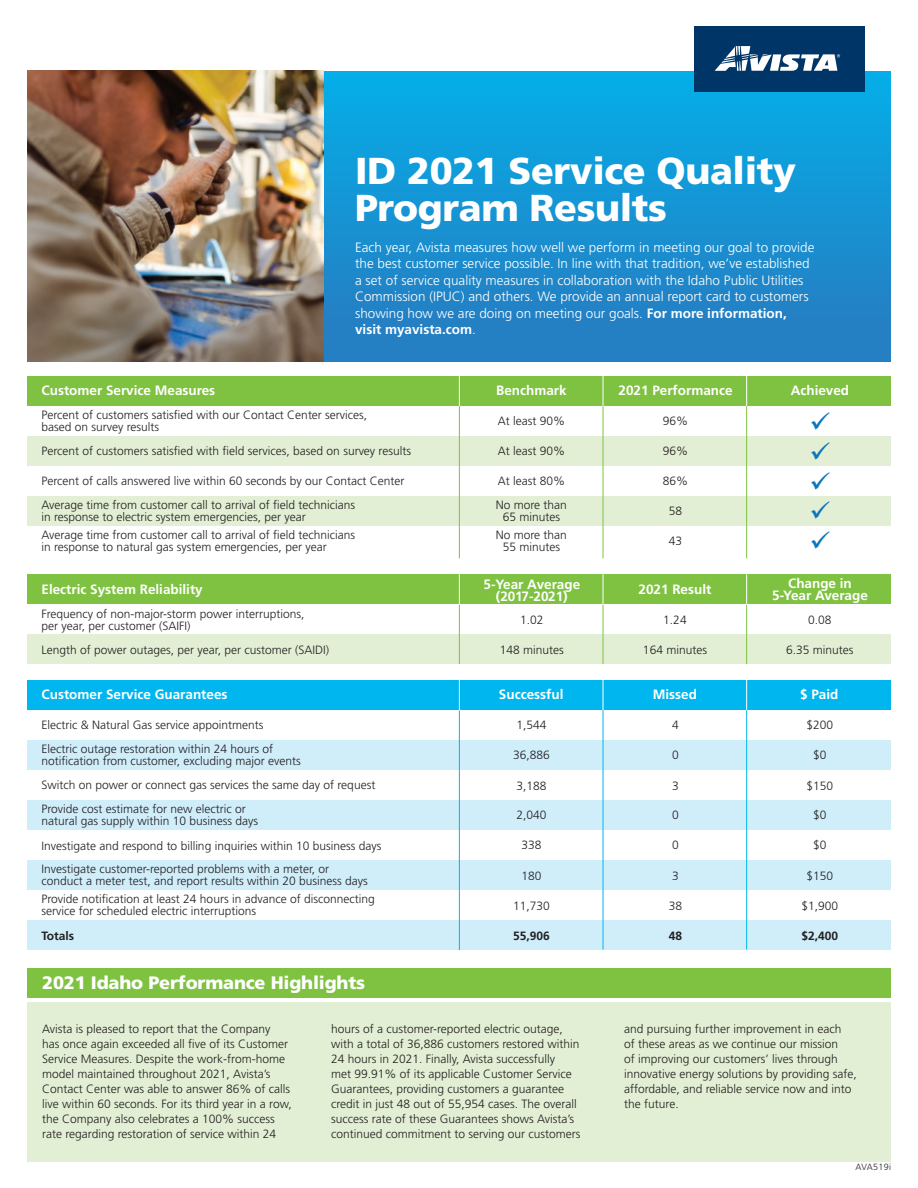
<style>
.page{position:relative;width:918px;height:1188px;background:#fff}
.page>*{position:absolute;margin:0;border:0;box-sizing:border-box;transform-origin:0 0}
.t1{font:900 37.5px/37.5px "Frutiger LT Std";letter-spacing:-.01em;color:#fff}
.Basic{font:900 18px "Frutiger LT Std";letter-spacing:-.01em;color:#fff}
.Basic-2{font:300 13.5px/16.5px "Frutiger LT Std";color:#fff}
.Basic-3{font:700 13.5px/12px "Frutiger LT Std";color:#fff;text-align:center}
.Basic-4{font:300 12px/15px "Frutiger LT Std";color:#231f20}
.Basic-5{font:700 12px "Frutiger LT Std";color:#231f20}
.Basic-6{font:300 9px "Frutiger LT Std";letter-spacing:.04em;color:#231f20}
.s1{font-weight:700}
</style>
<div class="page">
<div style="left:27px;top:1002px;width:864px;height:159px;background:#e2efd4"></div>
<div style="left:27px;top:376px;width:864px;height:30px;background:#7fc241"></div>
<div style="left:27px;top:968px;width:864px;height:30px;background:#7fc241"></div>
<div style="left:27px;top:680px;width:864px;height:30px;background:#00b6ef"></div>
<div style="left:27px;top:574px;width:864px;height:30px;background:#7fc241"></div>
<div style="left:27px;top:436px;width:864px;height:30px;background:#e2efd4"></div>
<div style="left:27px;top:740px;width:864px;height:30px;background:#d0edfa"></div>
<div style="left:27px;top:634px;width:864px;height:30px;background:#e2efd4"></div>
<div style="left:27px;top:496px;width:864px;height:30px;background:#e2efd4"></div>
<div style="left:27px;top:800px;width:864px;height:30px;background:#d0edfa"></div>
<div style="left:27px;top:860px;width:864px;height:30px;background:#d0edfa"></div>
<div style="left:27px;top:920px;width:864px;height:30px;background:#d0edfa"></div>
<hr style="left:459px;top:406px;width:1px;height:152px;background:#7fc241">
<hr style="left:459px;top:710px;width:1px;height:240px;background:#00b6ef">
<hr style="left:459px;top:605px;width:1px;height:59px;background:#7fc241">
<hr style="left:603px;top:406px;width:1px;height:152px;background:#7fc241">
<hr style="left:603px;top:605px;width:1px;height:59px;background:#7fc241">
<hr style="left:603px;top:710px;width:1px;height:240px;background:#00b6ef">
<hr style="left:746px;top:406px;width:1px;height:152px;background:#7fc241">
<hr style="left:746px;top:605px;width:1px;height:59px;background:#7fc241">
<hr style="left:746px;top:710px;width:1px;height:240px;background:#00b6ef">
<hr style="left:459px;top:376px;width:1px;height:30px;background:#fff">
<hr style="left:459px;top:680px;width:1px;height:30px;background:#fff">
<hr style="left:459px;top:574px;width:1px;height:31px;background:#fff">
<hr style="left:603px;top:376px;width:1px;height:30px;background:#fff">
<hr style="left:603px;top:680px;width:1px;height:30px;background:#fff">
<hr style="left:603px;top:574px;width:1px;height:31px;background:#fff">
<hr style="left:746px;top:376px;width:1px;height:30px;background:#fff">
<hr style="left:746px;top:680px;width:1px;height:30px;background:#fff">
<hr style="left:746px;top:574px;width:1px;height:31px;background:#fff">
<div style="left:27px;top:71px;width:864px;height:291px;background:linear-gradient(to bottom,#05aee8,#287abf)"></div>
<div style="left:694px;top:26px;width:170px;height:66px;background:#003667"></div>
<svg style="left:715px;top:46px;width:125px;height:25px"></svg>
<img style="left:27px;top:71px;width:297px;height:291px">
<p class="Basic-3" style="left:42px;top:385px;width:175px">Customer Service Measures</p>
<p class="t1" style="left:355px;top:152px;width:442px">ID 2021 Service Quality<br>Program Results</p>
<p class="Basic-2" style="left:355px;top:239px;width:461px">Each year, Avista measures how well we perform in meeting our goal to provide the best customer service possible. In line with that tradition, we’ve established a set of service quality measures in collaboration with the Idaho Public Utilities Commission (IPUC) and others. We provide an annual report card to customers showing how we are doing on meeting our goals. <span class="s1">For more information, visit myavista.com</span>.</p>
<p class="Basic-3" style="left:496px;top:385px;width:72px">Benchmark</p>
<p class="Basic-3" style="left:619px;top:385px;width:116px">2021 Performance</p>
<p class="Basic-3" style="left:791px;top:385px;width:60px">Achieved</p>
<p class="Basic-4" style="left:42px;top:409px;width:327px;line-height:12px">Percent of customers satisfied with our Contact Center services, based on survey results</p>
<p class="Basic-4" style="left:42px;top:444px;width:371px">Percent of customers satisfied with field services, based on survey results</p>
<p class="Basic-4" style="left:42px;top:474px;width:364px">Percent of calls answered live within 60 seconds by our Contact Center</p>
<p class="Basic-4" style="left:42px;top:499px;width:315px;line-height:12px">Average time from customer call to arrival of field technicians in response to electric system emergencies, per year</p>
<p class="Basic-4" style="left:42px;top:529px;width:315px;line-height:12px">Average time from customer call to arrival of field technicians in response to natural gas system emergencies, per year</p>
<p class="Basic-3" style="left:42px;top:583px;width:163px">Electric System Reliability</p>
<p class="Basic-4" style="left:42px;top:608px;width:265px;line-height:12px">Frequency of non-major-storm power interruptions, per year, per customer (SAIFI)</p>
<p class="Basic-4" style="left:42px;top:642px;width:289px">Length of power outages, per year, per customer (SAIDI)</p>
<p class="Basic-3" style="left:42px;top:689px;width:188px">Customer Service Guarantees</p>
<p class="Basic-4" style="left:42px;top:718px;width:223px">Electric &amp; Natural Gas service appointments</p>
<p class="Basic-4" style="left:42px;top:743px;width:261px;line-height:12px">Electric outage restoration within 24 hours of notification from customer, excluding major events</p>
<p class="Basic-4" style="left:42px;top:778px;width:335px">Switch on power or connect gas services the same day of request</p>
<p class="Basic-4" style="left:42px;top:803px;width:218px;line-height:12px">Provide cost estimate for new electric or natural gas supply within 10 business days</p>
<p class="Basic-4" style="left:42px;top:839px;width:341px">Investigate and respond to billing inquiries within 10 business days</p>
<p class="Basic-4" style="left:42px;top:863px;width:328px;line-height:12px">Investigate customer-reported problems with a meter, or conduct a meter test, and report results within 20 business days</p>
<p class="Basic-4" style="left:42px;top:894px;width:335px;line-height:12px">Provide notification at least 24 hours in advance of disconnecting service for scheduled electric interruptions</p>
<p class="Basic-5" style="left:42px;top:928px;width:34px">Totals</p>
<p class="Basic" style="left:42px;top:972px;width:324px">2021 Idaho Performance Highlights</p>
<p class="Basic-4" style="left:498px;top:414px;width:69px">At least 90%</p>
<p class="Basic-4" style="left:663px;top:414px;width:27px">96%</p>
<p class="Basic-4" style="left:498px;top:444px;width:69px">At least 90%</p>
<p class="Basic-4" style="left:663px;top:444px;width:27px">96%</p>
<p class="Basic-4" style="left:498px;top:474px;width:69px">At least 80%</p>
<p class="Basic-4" style="left:663px;top:474px;width:27px">86%</p>
<p class="Basic-4" style="left:496px;top:499px;width:73px;line-height:12px;text-align:center">No more than<br>65 minutes</p>
<p class="Basic-4" style="left:669px;top:504px;width:15px">58</p>
<p class="Basic-4" style="left:496px;top:529px;width:73px;line-height:12px;text-align:center">No more than<br>55 minutes</p>
<p class="Basic-4" style="left:669px;top:534px;width:15px">43</p>
<p class="Basic-3" style="left:484px;top:578px;width:98px">5-Year Average</p>
<p class="Basic-3" style="left:496px;top:590px;width:73px">(2017-2021)</p>
<p class="Basic-3" style="left:639px;top:583px;width:74px">2021 Result</p>
<p class="Basic-3" style="left:772px;top:577px;width:97px">Change in<br>5-Year Average</p>
<p class="Basic-4" style="left:520px;top:612px;width:25px">1.02</p>
<p class="Basic-4" style="left:663px;top:612px;width:25px">1.24</p>
<p class="Basic-4" style="left:808px;top:612px;width:25px">0.08</p>
<p class="Basic-4" style="left:500px;top:642px;width:66px">148 minutes</p>
<p class="Basic-4" style="left:643px;top:642px;width:66px">164 minutes</p>
<p class="Basic-4" style="left:786px;top:642px;width:69px">6.35 minutes</p>
<p class="Basic-3" style="left:499px;top:689px;width:66px">Successful</p>
<p class="Basic-3" style="left:653px;top:689px;width:46px">Missed</p>
<p class="Basic-3" style="left:800px;top:689px;width:40px">$ Paid</p>
<p class="Basic-4" style="left:516px;top:718px;width:32px">1,544</p>
<p class="Basic-4" style="left:672px;top:718px;width:8px">4</p>
<p class="Basic-4" style="left:807px;top:718px;width:28px">$200</p>
<p class="Basic-4" style="left:513px;top:748px;width:38px">36,886</p>
<p class="Basic-4" style="left:672px;top:748px;width:8px">0</p>
<p class="Basic-4" style="left:813px;top:748px;width:15px">$0</p>
<p class="Basic-4" style="left:516px;top:779px;width:32px">3,188</p>
<p class="Basic-4" style="left:672px;top:779px;width:8px">3</p>
<p class="Basic-4" style="left:807px;top:779px;width:28px">$150</p>
<p class="Basic-4" style="left:516px;top:808px;width:32px">2,040</p>
<p class="Basic-4" style="left:672px;top:808px;width:8px">0</p>
<p class="Basic-4" style="left:813px;top:808px;width:15px">$0</p>
<p class="Basic-4" style="left:521px;top:838px;width:22px">338</p>
<p class="Basic-4" style="left:672px;top:838px;width:8px">0</p>
<p class="Basic-4" style="left:813px;top:838px;width:15px">$0</p>
<p class="Basic-4" style="left:521px;top:868px;width:22px">180</p>
<p class="Basic-4" style="left:672px;top:868px;width:8px">3</p>
<p class="Basic-4" style="left:807px;top:868px;width:28px">$150</p>
<p class="Basic-4" style="left:513px;top:898px;width:38px">11,730</p>
<p class="Basic-5" style="left:513px;top:928px;width:38px">55,906</p>
<p class="Basic-4" style="left:669px;top:898px;width:15px">38</p>
<p class="Basic-5" style="left:669px;top:928px;width:15px">48</p>
<p class="Basic-4" style="left:802px;top:898px;width:38px">$1,900</p>
<p class="Basic-5" style="left:802px;top:928px;width:38px">$2,400</p>
<p class="Basic-4" style="left:42px;top:1021px;width:251px">Avista is pleased to report that the Company<br>has once again exceeded all five of its Customer Service Measures. Despite the work-from-home model maintained throughout 2021, Avista’s Contact Center was able to answer 86% of calls live within 60 seconds. For its third year in a row, the Company also celebrates a 100% success rate regarding restoration of service within 24</p>
<p class="Basic-4" style="left:331px;top:1021px;width:251px">hours of a customer-reported electric outage, with a total of 36,886 customers restored within 24 hours in 2021. Finally, Avista successfully<br>met 99.91% of its applicable Customer Service Guarantees, providing customers a guarantee credit in just 48 out of 55,954 cases. The overall success rate of these Guarantees shows Avista’s continued commitment to serving our customers</p>
<p class="Basic-4" style="left:624px;top:1021px;width:234px">and pursuing further improvement in each<br>of these areas as we continue our mission<br>of improving our customers’ lives through innovative energy solutions by providing safe, affordable, and reliable service now and into the future.</p>
<p class="Basic-6" style="left:856px;top:1162px;width:37px">AVA519i</p>
</div>
